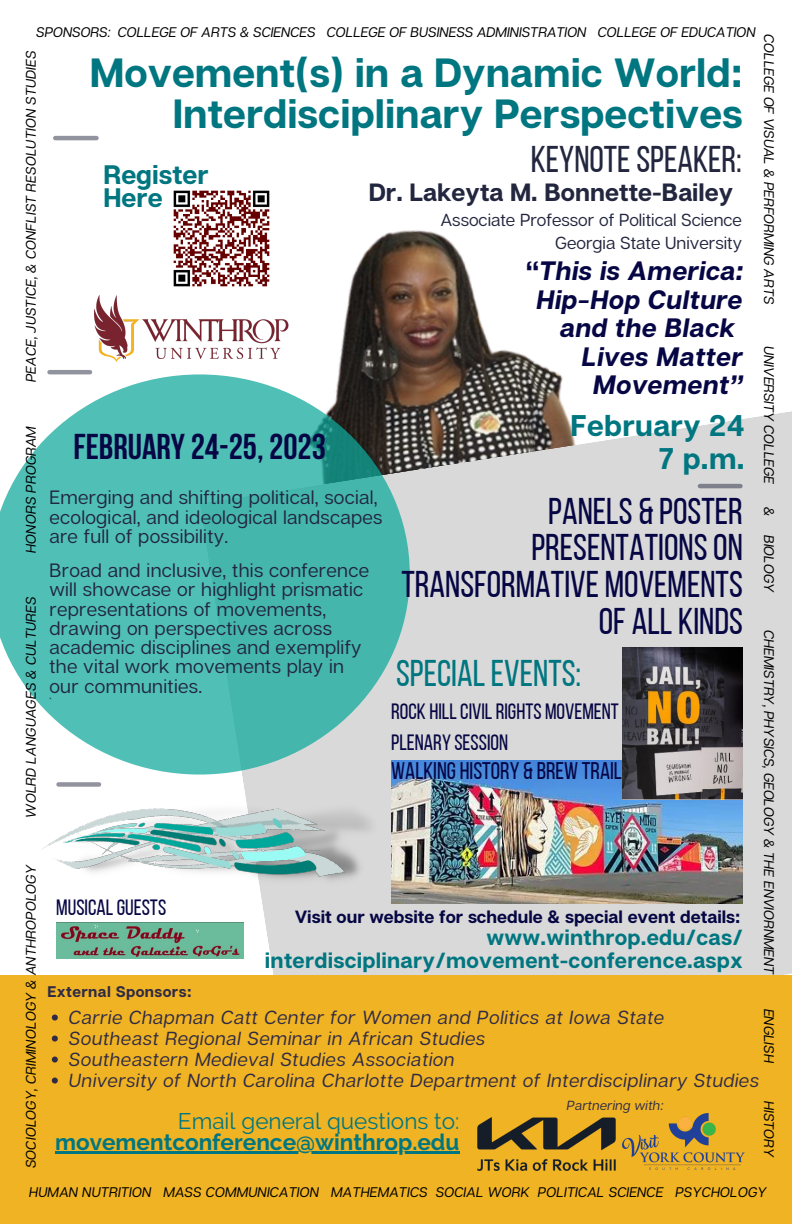
<style>
.page{position:relative;width:792px;height:1224px;background:#fff}
.page>*{position:absolute;margin:0;border:0;box-sizing:border-box;transform-origin:0 0}
.t1{font:700 40.8px/40.8px "Articulat CF";color:#007680;text-align:right}
.t2{font:37.1px/36.8px "Bebas Neue";color:#060644;text-align:right}
.t3{font:37.1px "Bebas Neue";color:#22263e}
.t4{font:37.1px "Bebas Neue";color:#007680}
.t5{font:700 35.8px "Bebas Neue";color:#060644}
.t6{font:700 29.9px/32.2px "Articulat CF";letter-spacing:.01em;color:#007680;text-align:right}
.t7{font:700 26.7px/23.2px "Articulat CF";color:#007680}
.t8{font:italic 700 26.6px/28.5px "Articulat CF";letter-spacing:.01em;color:#060644;text-align:right}
.t9{font:700 25px "Articulat CF";color:#22263e}
.t10{font:24px "Bebas Neue";color:#060644}
.t11{font:700 22.5px "Raleway";color:#007680}
.t12{font:22.5px "Raleway";color:#007680}
.t13{font:22.1px/30.8px "Bebas Neue";color:#060644}
.t14{font:700 21.9px/23.2px "Articulat CF";letter-spacing:.01em;color:#007680;text-align:right}
.t15{font:19.3px/19.3px "Articulat CF";letter-spacing:.015em;color:#22263e}
.t16{font:italic 18.9px/21px "Articulat CF";letter-spacing:.035em;color:#2f2a45}
.t17{font:700 17.7px "Articulat CF";color:#060644}
.t18{font:17.4px/22.5px "Articulat CF";color:#22263e;text-align:right}
.t19{font:700 15.4px "Articulat CF";letter-spacing:.025em;color:#2f2a45}
.t20{font:italic 13.9px "Articulat CF";letter-spacing:.005em;color:#000}
.t21{font:italic 13.2px "Articulat CF";letter-spacing:.025em;color:#2f2a45}
.t22{font:11.6px "Articulat CF";color:#22263e}
.s1{font-style:normal}
</style>
<div class="page">
<img style="left:338px;top:230px;width:226px;height:178px">
<svg style="left:200px;top:408px;width:592px;height:568px;background:#d5d4d3"></svg>
<div style="left:0;top:976px;width:792px;height:248px;background:#f0b323"></div>
<svg style="left:0;top:374px;width:410px;height:401px;background:#68c2bb"></svg>
<hr style="left:55px;top:136px;width:41px;height:4px;background:#91939f">
<hr style="left:50px;top:370px;width:40px;height:4px;background:#91939f">
<img style="left:623px;top:1113px;width:121px;height:56px">
<img style="left:477px;top:1117px;width:139px;height:34px">
<img style="left:477px;top:1159px;width:139px;height:12px">
<img style="left:95px;top:295px;width:194px;height:67px">
<div style="left:59px;top:782px;width:40px;height:5px;background:#91939f"></div>
<hr style="left:700px;top:484px;width:40px;height:4px;background:#7e808c">
<img style="left:391px;top:760px;width:351px;height:143px">
<img style="left:56px;top:923px;width:187px;height:35px">
<img style="left:623px;top:647px;width:119px;height:153px">
<img style="left:173px;top:190px;width:97px;height:97px">
<svg style="left:52px;top:1015px;width:6px;height:6px"></svg>
<svg style="left:52px;top:1036px;width:6px;height:6px"></svg>
<svg style="left:52px;top:1057px;width:6px;height:6px"></svg>
<svg style="left:52px;top:1078px;width:6px;height:6px"></svg>
<hr style="left:55px;top:1152px;width:404px;height:2px;background:#007680">
<img style="left:43px;top:803px;width:336px;height:84px">
<p class="t20" style="left:36px;top:23px;width:721px">SPONSORS: COLLEGE OF ARTS &amp; SCIENCES COLLEGE OF BUSINESS ADMINISTRATION COLLEGE OF EDUCATION</p>
<p class="t20" style="left:778px;top:34px;width:271px;rotate:90deg">COLLEGE OF VISUAL &amp; PERFORMING ARTS</p>
<p class="t20" style="left:22px;top:382px;width:334px;rotate:-90deg">PEACE, JUSTICE, &amp; CONFLIST RESOLUTION STUDIES</p>
<h1 class="t1" style="left:90px;top:52px;width:654px">Movement(s) in a Dynamic World:<br>Interdisciplinary Perspectives</h1>
<h2 class="t3" style="left:531px;top:144px;width:213px">KEYNOTESPEAKER:</h2>
<h3 class="t7" style="left:103px;top:162px;width:107px">Register<br>Here</h3>
<h3 class="t9" style="left:369px;top:177px;width:366px">Dr. Lakeyta M. Bonnette-Bailey</h3>
<p class="t18" style="left:440px;top:208px;width:303px">Associate Professor of Political Science<br>Georgia State University</p>
<h3 class="t8" style="left:526px;top:256px;width:218px"><span class="s1">“</span>This is America:<br>Hip-Hop Culture and the Black<br>Lives Matter<br>Movement”</h3>
<p class="t20" style="left:778px;top:346px;width:140px;rotate:90deg">UNIVERSITY COLLEGE</p>
<p class="t20" style="left:778px;top:507px;width:11px;rotate:90deg">&amp;</p>
<p class="t20" style="left:778px;top:535px;width:59px;rotate:90deg">BIOLOGY</p>
<p class="t20" style="left:778px;top:630px;width:346px;rotate:90deg">CHEMISTRY, PHYSICS, GEOLOGY &amp; THE ENVIORNMENT</p>
<p class="t20" style="left:778px;top:1009px;width:56px;rotate:90deg">ENGLISH</p>
<p class="t20" style="left:778px;top:1101px;width:58px;rotate:90deg">HISTORY</p>
<h3 class="t6" style="left:571px;top:409px;width:175px">February 24<br>7 p.m.</h3>
<h2 class="t2" style="left:401px;top:496px;width:343px">PANELS &amp; POSTER<br>PRESENTATIONSON<br>TRANSFORMATIVE MOVEMENTS<br>OF ALL KINDS</h2>
<p class="t20" style="left:22px;top:553px;width:128px;rotate:-90deg">HONORS PROGRAM</p>
<h3 class="t5" style="left:73px;top:432px;width:254px">FEBRUARY24-25, 2023</h3>
<h3 class="t15" style="left:49px;top:487px;width:335px">Emerging and shifting political, social, ecological, and ideological landscapes are full of possibility.</h3>
<h3 class="t15" style="left:49px;top:560px;width:321px">Broad and inclusive, this conference will showcase or highlight prismatic representations of movements, drawing on perspectives across academic disciplines and exemplify the vital work movements play in our communities.</h3>
<p class="t22" style="left:49px;top:694px;width:4px">`</p>
<p class="t20" style="left:22px;top:818px;width:223px;rotate:-90deg">WOLRD LANGUAGES &amp; CULTURES</p>
<h2 class="t4" style="left:396px;top:658px;width:187px">SPECIALEVENTS:</h2>
<h3 class="t13" style="left:391px;top:699px;width:229px">ROCK HILLCIVILRIGHTS MOVEMENT<br>PLENARY SESSION</h3>
<h3 class="t10" style="left:391px;top:761px;width:232px">WALKING HISTORY &amp; BREW TRAIL</h3>
<p class="t20" style="left:22px;top:1168px;width:305px;rotate:-90deg">SOCIOLOGY, CRIMINOLOGY &amp; ANTHROPOLOGY</p>
<h3 class="t13" style="left:56px;top:894px;width:111px">MUSICALGUESTS</h3>
<p class="t17" style="left:295px;top:905px;width:447px">Visit our website for schedule &amp; special event details:</p>
<h3 class="t14" style="left:265px;top:925px;width:480px">www.winthrop.edu/cas/ interdisciplinary/movement-conference.aspx</h3>
<p class="t19" style="left:47px;top:982px;width:146px">External Sponsors:</p>
<p class="t16" style="left:69px;top:1006px;width:692px">Carrie Chapman Catt Center for Women and Politics at Iowa State<br>Southeast Regional Seminar in African Studies<br>Southeastern Medieval Studies Association<br>University of North Carolina Charlotte Department of Interdisciplinary Studies</p>
<p class="t21" style="left:567px;top:1097px;width:98px">Partnering with:</p>
<h3 class="t12" style="left:178px;top:1107px;width:283px">Email general questions to:</h3>
<h3 class="t11" style="left:55px;top:1129px;width:406px">movementconference@winthrop.edu</h3>
<p class="t20" style="left:29px;top:1183px;width:739px">HUMAN NUTRITION MASS COMMUNICATION MATHEMATICS SOCIAL WORK POLITICAL SCIENCE PSYCHOLOGY</p>
</div>
